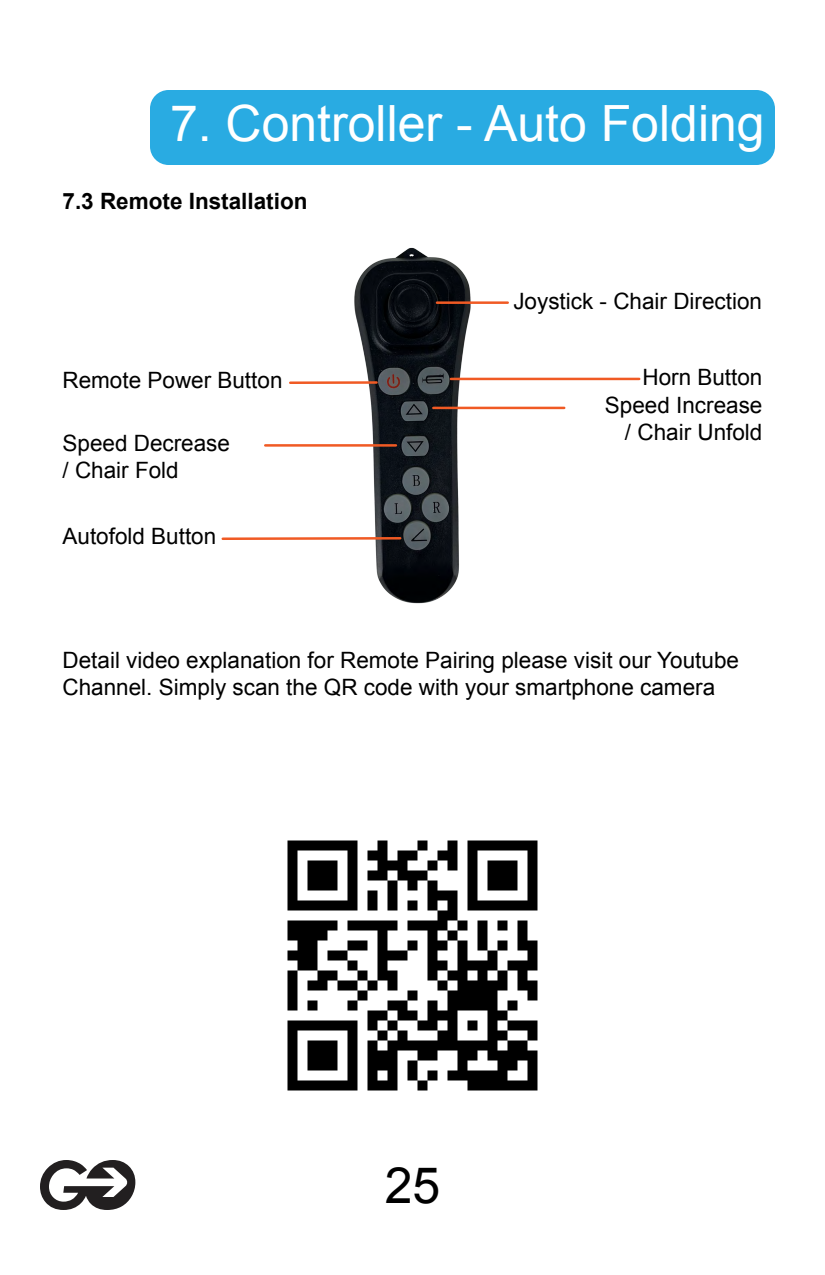
<style>
.page{position:relative;width:825px;height:1275px;background:#fff}
.page>*{position:absolute;margin:0;border:0;box-sizing:border-box;transform-origin:0 0}
.t1{font:50px "Arial";color:#fff}
.t2{font:50px "Arial";color:#000}
.t3{font:22.5px/27px "Arial";color:#000}
.t4{font:700 22.5px "Arial";color:#000}
</style>
<div class="page">
<svg style="left:40px;top:1160px;width:95px;height:50px"></svg>
<div style="left:150px;top:90px;width:625px;height:75px;background:#29abe2;border-radius:19px"></div>
<img style="left:264px;top:247px;width:341px;height:357px">
<hr style="left:451px;top:378px;width:188px;height:2px;background:#f05a24">
<svg style="left:288px;top:380px;width:91px;height:5px"></svg>
<hr style="left:437px;top:301px;width:71px;height:3px;background:#f05a24">
<hr style="left:433px;top:407px;width:131px;height:2px;background:#f05a24">
<hr style="left:265px;top:444px;width:131px;height:3px;background:#f05a24">
<svg style="left:221px;top:536px;width:182px;height:5px"></svg>
<svg style="left:288px;top:840px;width:250px;height:250px"></svg>
<h1 class="t1" style="left:170px;top:91px;width:596px">7. Controller - Auto Folding</h1>
<p class="t4" style="left:62px;top:186px;width:247px">7.3 Remote Installation</p>
<p class="t3" style="left:513px;top:288px;width:250px">Joystick - Chair Direction</p>
<p class="t3" style="left:62px;top:367px;width:222px">Remote Power Button</p>
<p class="t3" style="left:642px;top:364px;width:122px">Horn Button</p>
<p class="t3" style="left:62px;top:430px;width:169px">Speed Decrease / Chair Fold</p>
<p class="t3" style="left:62px;top:523px;width:155px">Autofold Button</p>
<p class="t3" style="left:605px;top:392px;width:159px;text-align:right">Speed Increase / Chair Unfold</p>
<p class="t3" style="left:62px;top:647px;width:678px">Detail video explanation for Remote Pairing please visit our Youtube<br>Channel. Simply scan the QR code with your smartphone camera</p>
<h1 class="t2" style="left:385px;top:1153px;width:57px">25</h1>
</div>
